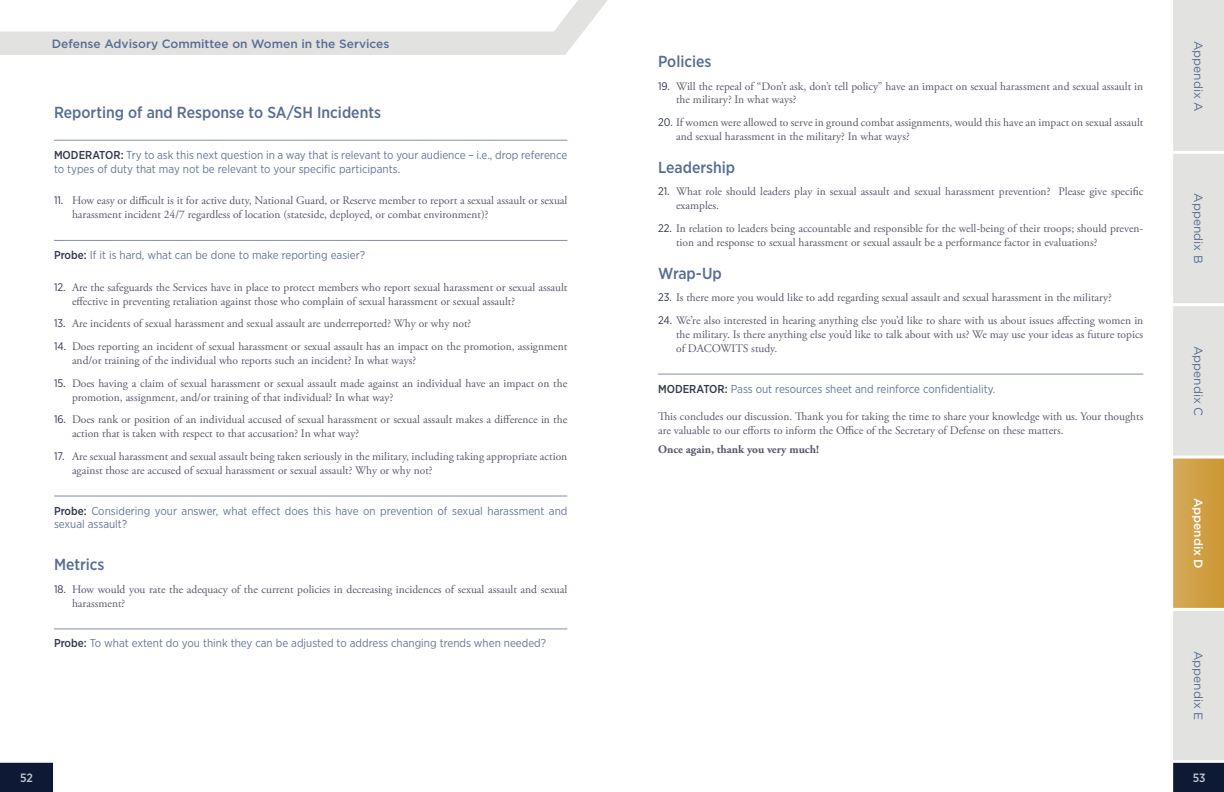
<style>
.page{position:relative;width:1224px;height:792px;background:#fff}
.page>*{position:absolute;margin:0;border:0;box-sizing:border-box;transform-origin:0 0}
.t1{font:500 16px "Gotham Narrow";color:#576e94}
.t2{font:500 12px "Gotham";color:#576e94}
.t3{font:12px "Gotham";color:#576e94}
.t4{font:500 12px "Gotham";letter-spacing:-.01em;color:#fff}
.t5{font:500 12px "Gotham Narrow";color:#c1c5d4}
.t6{font:11.5px/13.8px "Adobe Garamond Pro";color:#58596c}
.t7{font:11.5px/13.8px "Gotham Narrow";color:#66789b}
.t8{font:700 11.5px "Adobe Garamond Pro";color:#58596c}
.s1{font-weight:500;color:#33384e}
.s2{font-family:"Gotham Narrow";font-size:11px;color:#33384e}
</style>
<div class="page">
<svg style="left:0;top:0;width:607px;height:55px"></svg>
<div style="left:0;top:762px;width:53px;height:30px;background:#0e1a35"></div>
<svg style="left:1173px;top:0;width:51px;height:792px;background:#d7cebe"></svg>
<hr style="left:54px;top:140px;width:513px;height:1px;background:#848dac">
<hr style="left:54px;top:240px;width:513px;height:1px;background:#848dac">
<hr style="left:54px;top:496px;width:513px;height:1px;background:#848dac">
<hr style="left:54px;top:628px;width:513px;height:1px;background:#848dac">
<hr style="left:658px;top:374px;width:485px;height:1px;background:#848dac">
<p class="t2" style="left:52px;top:37px;width:339px">Defense Advisory Committee on Women in the Services</p>
<h1 class="t1" style="left:54px;top:102px;width:328px">Reporting of and Response to SA/SH Incidents</h1>
<p class="t7" style="left:54px;top:148px;width:515px"><span class="s1">MODERATOR:</span> Try to ask this next question in a way that is relevant to your audience – i.e., drop reference to types of duty that may not be relevant to your specific participants.</p>
<p class="t6" style="left:72px;top:194px;width:497px;text-indent:-18px"><span class="s2">11.</span> How easy or difficult is it for active duty, National Guard, or Reserve member to report a sexual assault or sexual harassment incident 24/7 regardless of location (stateside, deployed, or combat environment)?</p>
<p class="t7" style="left:54px;top:248px;width:313px"><span class="s1">Probe:</span> If it is hard, what can be done to make reporting easier?</p>
<p class="t6" style="left:72px;top:281px;width:497px;text-indent:-18px"><span class="s2">12.</span> Are the safeguards the Services have in place to protect members who report sexual harassment or sexual assault effective in preventing retaliation against those who complain of sexual harassment or sexual assault?</p>
<p class="t6" style="left:54px;top:317px;width:419px"><span class="s2">13.</span> Are incidents of sexual harassment and sexual assault are underreported? Why or why not?</p>
<p class="t6" style="left:72px;top:340px;width:497px;text-indent:-18px"><span class="s2">14.</span> Does reporting an incident of sexual harassment or sexual assault has an impact on the promotion, assignment and/or training of the individual who reports such an incident? In what ways?</p>
<p class="t6" style="left:72px;top:377px;width:497px;text-indent:-18px"><span class="s2">15.</span> Does having a claim of sexual harassment or sexual assault made against an individual have an impact on the promotion, assignment, and/or training of that individual? In what way?</p>
<p class="t6" style="left:72px;top:413px;width:497px;text-indent:-18px"><span class="s2">16.</span> Does rank or position of an individual accused of sexual harassment or sexual assault makes a difference in the action that is taken with respect to that accusation? In what way?</p>
<p class="t6" style="left:72px;top:450px;width:497px;text-indent:-18px"><span class="s2">17.</span> Are sexual harassment and sexual assault being taken seriously in the military, including taking appropriate action against those are accused of sexual harassment or sexual assault? Why or why not?</p>
<p class="t7" style="left:54px;top:503px;width:515px"><span class="s1">Probe:</span> Considering your answer, what effect does this have on prevention of sexual harassment and sexual assault?</p>
<h1 class="t1" style="left:54px;top:554px;width:52px">Metrics</h1>
<p class="t6" style="left:72px;top:583px;width:497px;text-indent:-18px"><span class="s2">18.</span> How would you rate the adequacy of the current policies in decreasing incidences of sexual assault and sexual harassment?</p>
<p class="t7" style="left:54px;top:636px;width:494px"><span class="s1">Probe:</span> To what extent do you think they can be adjusted to address changing trends when needed?</p>
<h1 class="t1" style="left:658px;top:51px;width:55px">Policies</h1>
<p class="t6" style="left:676px;top:79px;width:469px;text-indent:-18px"><span class="s2">19.</span> Will the repeal of “Don’t ask, don’t tell policy” have an impact on sexual harassment and sexual assault in the military? In what ways?</p>
<p class="t6" style="left:676px;top:116px;width:469px;text-indent:-18px"><span class="s2">20.</span> If women were allowed to serve in ground combat assignments, would this have an impact on sexual assault and sexual harassment in the military? In what ways?</p>
<h1 class="t1" style="left:658px;top:157px;width:79px">Leadership</h1>
<p class="t6" style="left:676px;top:185px;width:469px;text-indent:-18px"><span class="s2">21.</span> What role should leaders play in sexual assault and sexual harassment prevention? Please give specific examples.</p>
<p class="t6" style="left:676px;top:222px;width:469px;text-indent:-18px"><span class="s2">22.</span> In relation to leaders being accountable and responsible for the well-being of their troops; should preven&shy;tion and response to sexual harassment or sexual assault be a performance factor in evaluations?</p>
<h1 class="t1" style="left:658px;top:263px;width:65px">Wrap-Up</h1>
<p class="t6" style="left:658px;top:291px;width:455px"><span class="s2">23.</span> Is there more you would like to add regarding sexual assault and sexual harassment in the military?</p>
<p class="t6" style="left:676px;top:314px;width:469px;text-align:justify;text-indent:-18px"><span class="s2">24.</span> We’re also interested in hearing anything else you’d like to share with us about issues affecting women in the military. Is there anything else you’d like to talk about with us? We may use your ideas as future topics of DACOWITS study.</p>
<p class="t7" style="left:658px;top:381px;width:339px"><span class="s1">MODERATOR:</span> Pass out resources sheet and reinforce confidentiality.</p>
<p class="t6" style="left:658px;top:410px;width:487px">This concludes our discussion. Thank you for taking the time to share your knowledge with us. Your thoughts are valuable to our efforts to inform the Office of the Secretary of Defense on these matters.</p>
<p class="t8" style="left:658px;top:443px;width:162px">Once again, thank you very much!</p>
<p class="t3" style="left:1205px;top:41px;width:73px;rotate:90deg">Appendix A</p>
<p class="t3" style="left:1205px;top:193px;width:72px;rotate:90deg">Appendix B</p>
<p class="t3" style="left:1205px;top:346px;width:72px;rotate:90deg">Appendix C</p>
<p class="t4" style="left:1205px;top:498px;width:72px;rotate:90deg">Appendix D</p>
<p class="t3" style="left:1205px;top:651px;width:71px;rotate:90deg">Appendix E</p>
<p class="t5" style="left:20px;top:770px;width:14px">52</p>
<p class="t5" style="left:1193px;top:770px;width:14px">53</p>
</div>
